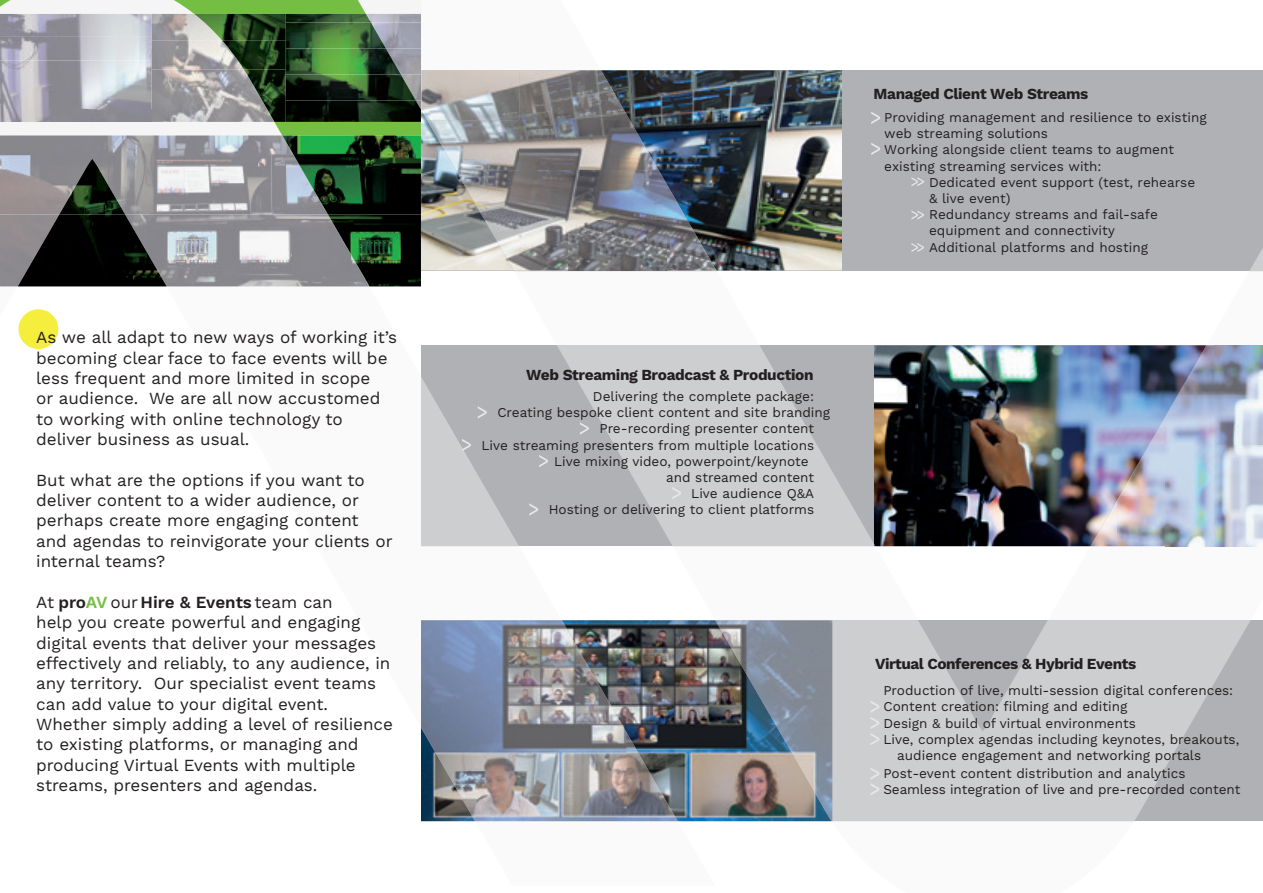
<style>
.page{position:relative;width:1263px;height:893px;background:#fff}
.page>*{position:absolute;margin:0;border:0;box-sizing:border-box;transform-origin:0 0}
.t1{font:18px "Myriad Pro";color:#231f20}
.t2{font:16.95px/20.4px "Work Sans";color:#231f20}
.t3{font:700 15.3px "Work Sans";letter-spacing:-.025em;color:#231f20}
.t4{font:13.5px/16.2px "Work Sans";color:#231f20}
.s1{font-weight:600}
.s2{font-weight:600;color:#74bf43}
</style>
<div class="page">
<img style="left:421px;top:70px;width:842px;height:752px">
<img style="left:421px;top:70px;width:197px;height:50px">
<img style="left:618px;top:99px;width:41px;height:71px">
<img style="left:427px;top:120px;width:191px;height:51px">
<img style="left:456px;top:170px;width:232px;height:51px">
<img style="left:485px;top:220px;width:231px;height:50px">
<svg style="left:832px;top:620px;width:418px;height:201px;background:#c6c7c9"></svg>
<img style="left:715px;top:620px;width:117px;height:201px">
<svg style="left:557px;top:345px;width:317px;height:201px;background:#c2c3c6"></svg>
<img style="left:1177px;top:345px;width:86px;height:50px">
<img style="left:1148px;top:416px;width:18px;height:30px">
<img style="left:1166px;top:395px;width:97px;height:51px">
<img style="left:1119px;top:446px;width:144px;height:50px">
<img style="left:1090px;top:500px;width:27px;height:46px">
<img style="left:1117px;top:496px;width:146px;height:50px">
<div style="left:19px;top:309px;width:39px;height:40px;background:#f6ee3d;border-radius:50%"></div>
<img style="left:421px;top:70px;width:1px;height:40px">
<svg style="left:0;top:0;width:421px;height:316px"></svg>
<svg style="left:580px;top:422px;width:9px;height:13px"></svg>
<svg style="left:421px;top:376px;width:98px;height:170px;background:#bebfc2"></svg>
<svg style="left:539px;top:455px;width:9px;height:12px"></svg>
<svg style="left:672px;top:487px;width:9px;height:12px"></svg>
<svg style="left:871px;top:112px;width:9px;height:12px"></svg>
<svg style="left:911px;top:177px;width:13px;height:9px"></svg>
<svg style="left:911px;top:210px;width:13px;height:10px"></svg>
<svg style="left:514px;top:243px;width:749px;height:28px;background:#9c9d9f"></svg>
<svg style="left:871px;top:143px;width:9px;height:12px"></svg>
<svg style="left:870px;top:700px;width:9px;height:45px"></svg>
<svg style="left:870px;top:767px;width:9px;height:28px"></svg>
<svg style="left:529px;top:503px;width:9px;height:13px"></svg>
<p class="t2" style="left:36px;top:328px;width:362px">As we all adapt to new ways of working it’s becoming clear face to face events will be less frequent and more limited in scope<br>or audience. We are all now accustomed to working with online technology to deliver business as usual.</p>
<p class="t2" style="left:36px;top:470px;width:358px">But what are the options if you want to deliver content to a wider audience, or perhaps create more engaging content and agendas to reinvigorate your clients or internal teams?</p>
<p class="t2" style="left:36px;top:593px;width:358px">At <span class="s1">pro</span><span class="s2">AV</span> our <span class="s1">Hire &amp; Events</span> team can<br>help you create powerful and engaging digital events that deliver your messages effectively and reliably, to any audience, in any territory. Our specialist event teams can add value to your digital event.<br>Whether simply adding a level of resilience to existing platforms, or managing and producing Virtual Events with multiple streams, presenters and agendas.</p>
<p class="t3" style="left:873px;top:85px;width:216px">Managed Client Web Streams</p>
<p class="t4" style="left:884px;top:110px;width:324px">Providing management and resilience to existing web streaming solutions<br>Working alongside client teams to augment existing streaming services with:</p>
<p class="t4" style="left:929px;top:175px;width:268px">Dedicated event support (test, rehearse &amp; live event)<br>Redundancy streams and fail-safe equipment and connectivity<br>Additional platforms and hosting</p>
<p class="t3" style="left:526px;top:366px;width:289px">Web Streaming Broadcast &amp; Production</p>
<h1 class="t1" style="left:619px;top:370px;width:148px">a broadcast camera</h1>
<p class="t4" style="left:593px;top:389px;width:223px">Delivering the complete package:</p>
<p class="t4" style="left:497px;top:405px;width:334px">Creating bespoke client content and site branding</p>
<p class="t4" style="left:599px;top:421px;width:216px">Pre-recording presenter content</p>
<p class="t4" style="left:482px;top:437px;width:334px">Live streaming presenters from multiple locations</p>
<p class="t4" style="left:554px;top:454px;width:256px">Live mixing video, powerpoint/keynote</p>
<p class="t4" style="left:666px;top:470px;width:150px">and streamed content</p>
<p class="t4" style="left:691px;top:486px;width:124px">Live audience Q&amp;A</p>
<p class="t4" style="left:549px;top:502px;width:267px">Hosting or delivering to client platforms</p>
<p class="t3" style="left:875px;top:655px;width:263px">Virtual Conferences &amp; Hybrid Events</p>
<p class="t4" style="left:883px;top:683px;width:351px">Production of live, multi-session digital conferences:</p>
<p class="t4" style="left:883px;top:699px;width:245px">Content creation: filming and editing</p>
<p class="t4" style="left:883px;top:715px;width:254px">Design &amp; build of virtual environments</p>
<p class="t4" style="left:883px;top:732px;width:357px">Live, complex agendas including keynotes, breakouts,</p>
<p class="t4" style="left:897px;top:748px;width:305px">audience engagement and networking portals</p>
<p class="t4" style="left:883px;top:766px;width:358px;line-height:15.8px">Post-event content distribution and analytics<br>Seamless integration of live and pre-recorded content</p>
</div>
